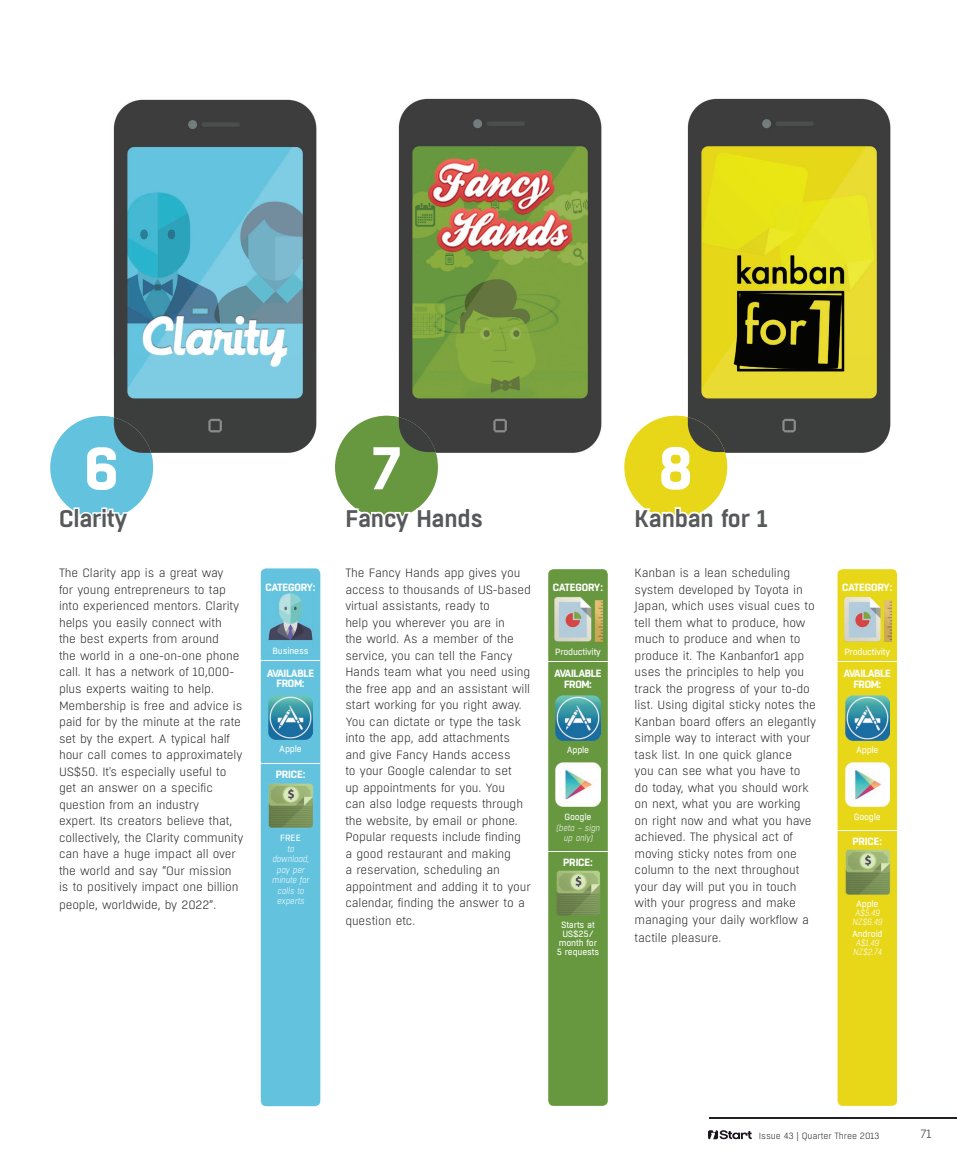
<style>
.page{position:relative;width:957px;height:1170px;background:#fff}
.page>*{position:absolute;margin:0;border:0;box-sizing:border-box;transform-origin:0 0}
.t1{font:700 60px "Boxed";color:#fff}
.t2{font:600 24px "Boxed";letter-spacing:-.01em;color:#57585a}
.t3{font:300 12px/16.5px "Boxed";letter-spacing:-.01em;color:#231f20}
.t4{font:12px "Boxed";color:#57585a}
.t5{font:700 10.5px/10.5px "Boxed";letter-spacing:-.04em;color:#fff;text-align:center}
.t6{font:700 10.5px "Boxed";letter-spacing:-.02em;color:#fff}
.t7{font:9px/9px "Boxed";letter-spacing:-.02em;color:#fff;text-align:center}
.t8{font:italic 300 9px/10.5px "Boxed";letter-spacing:-.01em;color:#fff;text-align:center}
.t9{font:300 9px "Boxed";letter-spacing:-.01em;color:#231f20}
</style>
<div class="page">
<hr style="left:709px;top:1116px;width:248px;height:2px;background:#231f20">
<svg style="left:708px;top:1130px;width:44px;height:9px"></svg>
<div style="left:50px;top:416px;width:103px;height:103px;background:#63c3de;border-radius:50%"></div>
<svg style="left:69px;top:507px;width:62px;height:12px"></svg>
<img style="left:113px;top:99px;width:204px;height:354px">
<img style="left:106px;top:416px;width:47px;height:45px">
<img style="left:100px;top:447px;width:16px;height:14px">
<div style="left:261px;top:568px;width:59px;height:538px;background:#63c3de;border-radius:5px"></div>
<img style="left:268px;top:695px;width:45px;height:44px">
<img style="left:268px;top:593px;width:45px;height:48px">
<img style="left:268px;top:783px;width:45px;height:45px">
<hr style="left:260px;top:660px;width:60px;height:1px;background:#fff">
<hr style="left:260px;top:763px;width:60px;height:1px;background:#fff">
<div style="left:335px;top:415px;width:103px;height:103px;background:#67983f;border-radius:50%"></div>
<svg style="left:351px;top:505px;width:71px;height:14px"></svg>
<div style="left:548px;top:569px;width:60px;height:536px;background:#67983f;border-radius:5px"></div>
<img style="left:556px;top:696px;width:44px;height:44px">
<img style="left:556px;top:762px;width:44px;height:44px">
<img style="left:554px;top:596px;width:48px;height:46px">
<img style="left:556px;top:870px;width:44px;height:46px">
<hr style="left:548px;top:661px;width:59px;height:1px;background:#fff">
<hr style="left:548px;top:851px;width:59px;height:1px;background:#fff">
<img style="left:398px;top:98px;width:204px;height:362px">
<img style="left:385px;top:415px;width:52px;height:45px">
<img style="left:385px;top:447px;width:15px;height:13px">
<div style="left:624px;top:415px;width:103px;height:103px;background:#e7d718;border-radius:50%"></div>
<svg style="left:641px;top:505px;width:70px;height:14px"></svg>
<div style="left:837px;top:569px;width:60px;height:536px;background:#e7d718;border-radius:5px"></div>
<img style="left:845px;top:696px;width:44px;height:44px">
<img style="left:845px;top:762px;width:44px;height:44px">
<img style="left:843px;top:596px;width:48px;height:47px">
<img style="left:845px;top:849px;width:45px;height:46px">
<hr style="left:837px;top:661px;width:60px;height:1px;background:#fff">
<hr style="left:837px;top:830px;width:60px;height:1px;background:#fff">
<img style="left:687px;top:98px;width:204px;height:355px">
<img style="left:674px;top:415px;width:53px;height:45px">
<img style="left:674px;top:447px;width:16px;height:13px">
<h1 class="t1" style="left:84px;top:428px;width:36px">6</h1>
<h2 class="t2" style="left:59px;top:503px;width:70px">Clarity</h2>
<p class="t3" style="left:59px;top:565px;width:186px">The Clarity app is a great way<br>for young entrepreneurs to tap into experienced mentors. Clarity helps you easily connect with<br>the best experts from around<br>the world in a one-on-one phone call. It has a network of 10,000- plus experts waiting to help.<br>Membership is free and advice is paid for by the minute at the rate set by the expert. A typical half hour call comes to approximately<br>US$50. It's especially useful to get an answer on a specific question from an industry<br>expert. Its creators believe that, collectively, the Clarity community can have a huge impact all over the world and say “Our mission is to positively impact one billion</p>
<p class="t3" style="left:59px;top:896px;width:159px">people, worldwide, by 2022”.</p>
<p class="t6" style="left:265px;top:579px;width:52px">CATEGORY:</p>
<p class="t7" style="left:272px;top:646px;width:38px">Business</p>
<p class="t5" style="left:267px;top:668px;width:49px">AVAILABLE<br>FROM:</p>
<p class="t7" style="left:279px;top:744px;width:24px">Apple</p>
<p class="t5" style="left:276px;top:769px;width:31px">PRICE:</p>
<p class="t7" style="left:280px;top:833px;width:22px">FREE</p>
<p class="t8" style="left:272px;top:843px;width:39px">to download, pay per minute for calls to experts</p>
<h1 class="t1" style="left:371px;top:428px;width:31px">7</h1>
<h2 class="t2" style="left:345px;top:502px;width:139px">Fancy Hands</h2>
<p class="t3" style="left:345px;top:565px;width:187px">The Fancy Hands app gives you access to thousands of US-based virtual assistants, ready to<br>help you wherever you are in<br>the world. As a member of the service, you can tell the Fancy<br>Hands team what you need using the free app and an assistant will start working for you right away.<br>You can dictate or type the task into the app, add attachments and give Fancy Hands access<br>to your Google calendar to set<br>up appointments for you. You<br>can also lodge requests through the website, by email or phone.<br>Popular requests include finding<br>a good restaurant and making<br>a reservation, scheduling an appointment and adding it to your calendar, finding the answer to a</p>
<p class="t3" style="left:345px;top:913px;width:71px">question etc.</p>
<p class="t6" style="left:553px;top:580px;width:52px">CATEGORY:</p>
<p class="t7" style="left:555px;top:647px;width:47px">Productivity</p>
<p class="t5" style="left:554px;top:669px;width:49px">AVAILABLE<br>FROM:</p>
<p class="t7" style="left:567px;top:745px;width:24px">Apple</p>
<p class="t7" style="left:564px;top:812px;width:28px">Google</p>
<p class="t8" style="left:556px;top:822px;width:45px">(beta – sign up only)</p>
<p class="t5" style="left:563px;top:857px;width:31px">PRICE:</p>
<p class="t7" style="left:557px;top:920px;width:44px">Starts at<br>US$25/ month for<br>5 requests</p>
<h1 class="t1" style="left:658px;top:428px;width:36px">8</h1>
<h2 class="t2" style="left:634px;top:502px;width:135px">Kanban for 1</h2>
<p class="t3" style="left:634px;top:565px;width:183px">Kanban is a lean scheduling system developed by Toyota in<br>Japan, which uses visual cues to tell them what to produce, how much to produce and when to produce it. The Kanbanfor1 app uses the principles to help you track the progress of your to-do list. Using digital sticky notes the<br>Kanban board offers an elegantly simple way to interact with your task list. In one quick glance<br>you can see what you have to do today, what you should work on next, what you are working on right now and what you have achieved. The physical act of moving sticky notes from one column to the next throughout your day will put you in touch with your progress and make managing your daily workflow a</p>
<p class="t3" style="left:634px;top:929px;width:88px">tactile pleasure.</p>
<p class="t6" style="left:842px;top:580px;width:52px">CATEGORY:</p>
<p class="t7" style="left:844px;top:647px;width:47px">Productivity</p>
<p class="t5" style="left:843px;top:669px;width:49px">AVAILABLE<br>FROM:</p>
<p class="t7" style="left:856px;top:745px;width:24px">Apple</p>
<p class="t7" style="left:854px;top:812px;width:28px">Google</p>
<p class="t5" style="left:852px;top:836px;width:31px">PRICE:</p>
<p class="t7" style="left:856px;top:899px;width:24px">Apple</p>
<p class="t8" style="left:852px;top:908px;width:32px;line-height:9px;text-align:left">A$5.49<br>NZ$6.49</p>
<p class="t7" style="left:852px;top:929px;width:32px">Android</p>
<p class="t8" style="left:853px;top:938px;width:30px;line-height:9px;text-align:left">A$1.49<br>NZ$2.74</p>
<p class="t9" style="left:759px;top:1130px;width:122px">Issue 43 | Quarter Three 2013</p>
<p class="t4" style="left:920px;top:1125px;width:13px">71</p>
</div>
